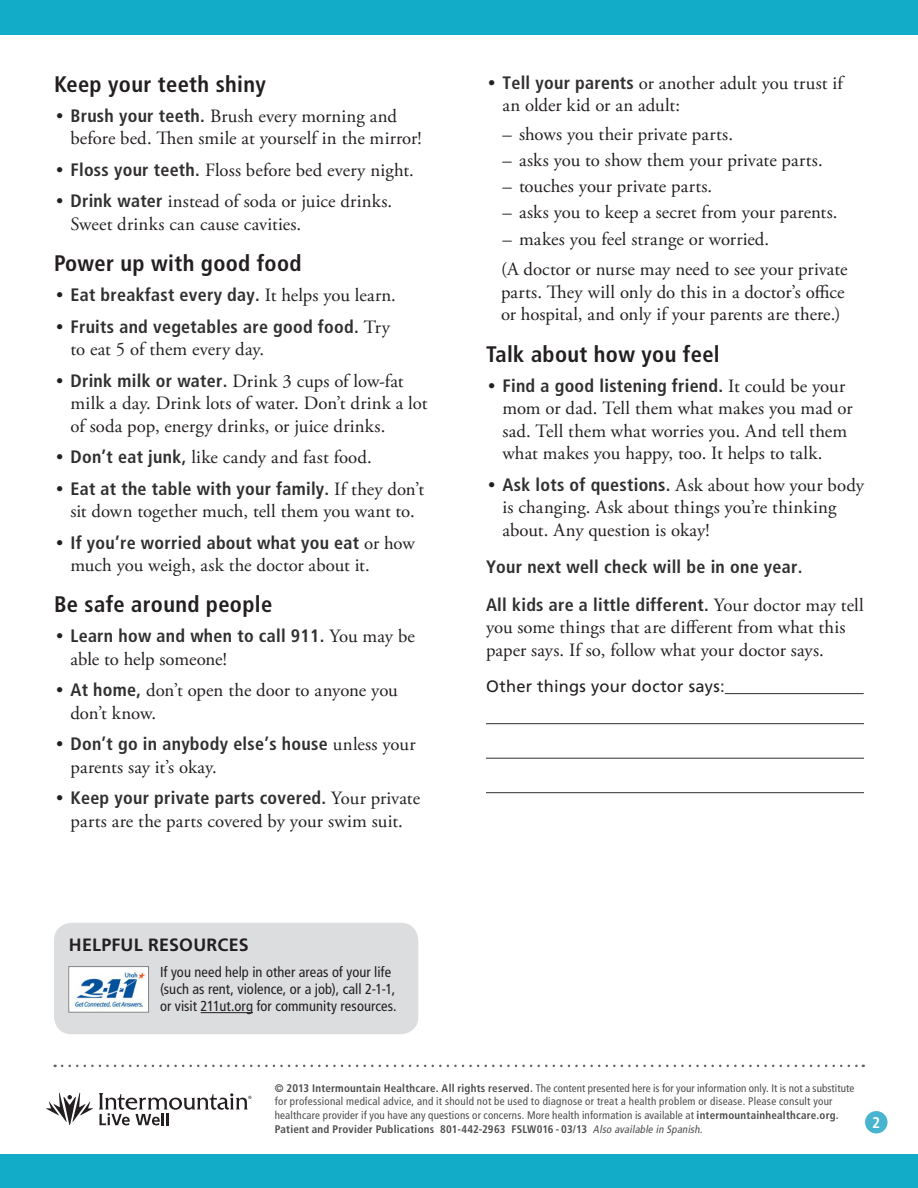
<style>
.page{position:relative;width:918px;height:1188px;background:#fff}
.page>*{position:absolute;margin:0;border:0;box-sizing:border-box;transform-origin:0 0}
.Level_1{font:700 condensed 22.5px "Frutiger LT Std";letter-spacing:.015em;color:#231f20}
.Main{font:18.75px/22.5px "Adobe Garamond Pro";letter-spacing:.005em;color:#231f20}
.Main-2{font:700 condensed 18px "Frutiger LT Std";letter-spacing:.015em;color:#312f30}
.sentence_case_-_left{font:700 17.85px "Frutiger LT Std";letter-spacing:.01em;color:#231f20}
.Main-3{font:16.5px "Frutiger LT Std";letter-spacing:.015em;color:#231f20}
.t1{font:700 condensed 15.45px "Frutiger LT Std";color:#fff}
.sentence_case_-_left-2{font:condensed 14.55px/17.1px "Frutiger LT Std";letter-spacing:.005em;color:#231f20}
.t2{font:condensed 10.95px/13.8px "Frutiger LT Std";letter-spacing:.015em;color:#4b4c4d}
.t3{font:700 condensed 10.95px "Frutiger LT Std";letter-spacing:.02em;color:#4b4c4d}
.s1{font-family:"Frutiger LT Std";font-weight:700;font-stretch:condensed;font-size:18px;color:#312f30}
.s2{font-family:"Adobe Garamond Pro";font-weight:400;font-stretch:normal;font-size:18.75px;color:#231f20}
.s3{color:#312f30}
.s4{font-weight:700}
.s5{font-weight:400;font-style:italic;font-size:10.8px}
</style>
<div class="page">
<div style="left:0;top:0;width:918px;height:35px;background:#12acc9"></div>
<div style="left:0;top:1154px;width:918px;height:34px;background:#12acc9"></div>
<div style="left:865px;top:1111px;width:23px;height:22px;background:#47b5cf;border-radius:50%"></div>
<hr style="left:725px;top:693px;width:139px;height:1px;background:#312f30">
<hr style="left:486px;top:723px;width:378px;height:1px;background:#312f30">
<hr style="left:486px;top:758px;width:378px;height:1px;background:#312f30">
<hr style="left:486px;top:792px;width:378px;height:1px;background:#312f30">
<svg style="left:62px;top:1065px;width:802px;height:2px"></svg>
<svg style="left:46px;top:1093px;width:47px;height:32px"></svg>
<svg style="left:99px;top:1093px;width:152px;height:32px"></svg>
<div style="left:54px;top:923px;width:364px;height:111px;background:#dcdddf;border-radius:18px"></div>
<img style="left:71px;top:968px;width:76px;height:42px">
<div style="left:69px;top:966px;width:80px;height:46px;border:1px solid #808285"></div>
<hr style="left:201px;top:1012px;width:52px;height:1px;background:#231f20">
<p class="Level_1" style="left:54px;top:71px;width:213px">Keep your teeth shiny</p>
<p class="Main" style="left:70px;top:105px;width:353px;text-indent:-14px">• <span class="s1">Brush your teeth.</span> Brush every morning and before bed. Then smile at yourself in the mirror!</p>
<p class="Main" style="left:56px;top:159px;width:359px">• <span class="s1">Floss your teeth.</span> Floss before bed every night.</p>
<p class="Main" style="left:70px;top:191px;width:323px;text-indent:-14px">• <span class="s1">Drink water</span> instead of soda or juice drinks.<br>Sweet drinks can cause cavities.</p>
<p class="Level_1" style="left:54px;top:250px;width:249px">Power up with good food</p>
<p class="Main-2" style="left:56px;top:284px;width:341px"><span class="s2">•</span> Eat breakfast every day. <span class="s2">It helps you learn.</span></p>
<p class="Main-2" style="left:56px;top:316px;width:335px"><span class="s2">•</span> Fruits and vegetables are good food. <span class="s2">Try</span></p>
<p class="Main" style="left:70px;top:339px;width:195px">to eat 5 of them every day.</p>
<p class="Main" style="left:70px;top:370px;width:358px;text-indent:-14px">• <span class="s1">Drink milk or water.</span> Drink 3 cups of low-fat milk a day. Drink lots of water. Don’t drink a lot of soda pop, energy drinks, or juice drinks.</p>
<p class="Main" style="left:56px;top:447px;width:317px">• <span class="s1">Don’t eat junk,</span> like candy and fast food.</p>
<p class="Main-2" style="left:56px;top:478px;width:369px"><span class="s2">•</span> Eat at the table with your family. <span class="s2">If they don’t</span></p>
<p class="Main" style="left:70px;top:501px;width:346px">sit down together much, tell them you want to.</p>
<p class="Main-2" style="left:56px;top:532px;width:360px"><span class="s2">•</span> If you’re worried about what you eat <span class="s2">or how</span></p>
<p class="Main" style="left:70px;top:555px;width:301px">much you weigh, ask the doctor about it.</p>
<p class="Level_1" style="left:54px;top:591px;width:220px">Be safe around people</p>
<p class="Main-2" style="left:56px;top:625px;width:360px"><span class="s2">•</span> Learn how and when to call 911. <span class="s2">You may be</span></p>
<p class="Main" style="left:70px;top:648px;width:158px">able to help someone!</p>
<p class="Main" style="left:70px;top:680px;width:329px;text-indent:-14px">• <span class="s1">At home,</span> don’t open the door to anyone you don’t know.</p>
<p class="Main-2" style="left:56px;top:733px;width:361px"><span class="s2">•</span> Don’t go in anybody else’s house <span class="s2">unless your</span></p>
<p class="Main" style="left:70px;top:756px;width:148px">parents say it’s okay.</p>
<p class="Main-2" style="left:56px;top:787px;width:365px"><span class="s2">•</span> Keep your private parts covered. <span class="s2">Your private</span></p>
<p class="Main" style="left:70px;top:810px;width:334px">parts are the parts covered by your swim suit.</p>
<p class="Main" style="left:502px;top:72px;width:342px;text-indent:-14px">• <span class="s1">Tell your parents</span> or another adult you trust if an older kid or an adult:</p>
<p class="Main" style="left:502px;top:123px;width:232px">– shows you their private parts.</p>
<p class="Main" style="left:502px;top:149px;width:322px">– asks you to show them your private parts.</p>
<p class="Main" style="left:502px;top:176px;width:211px">– touches your private parts.</p>
<p class="Main" style="left:502px;top:202px;width:336px">– asks you to keep a secret from your parents.</p>
<p class="Main" style="left:502px;top:228px;width:268px">– makes you feel strange or worried.</p>
<p class="Main" style="left:501px;top:259px;width:348px">(A doctor or nurse may need to see your private parts. They will only do this in a doctor’s office or hospital, and only if your parents are there.)</p>
<p class="Level_1" style="left:486px;top:341px;width:235px">Talk about how you feel</p>
<p class="Main-2" style="left:488px;top:375px;width:359px"><span class="s2">•</span> Find a good listening friend. <span class="s2">It could be your</span></p>
<p class="Main" style="left:502px;top:398px;width:352px">mom or dad. Tell them what makes you mad or sad. Tell them what worries you. And tell them what makes you happy, too. It helps to talk.</p>
<p class="Main" style="left:502px;top:474px;width:363px;text-indent:-14px">• <span class="s1">Ask lots of questions.</span> Ask about how your body is changing. Ask about things you’re thinking about. Any question is okay!</p>
<p class="Main-2" style="left:486px;top:556px;width:318px">Your next well check will be in one year.</p>
<p class="Main-2" style="left:486px;top:594px;width:379px">All kids are a little different. <span class="s2">Your doctor may tell</span></p>
<p class="Main" style="left:486px;top:617px;width:361px">you some things that are different from what this paper says. If so, follow what your doctor says.</p>
<p class="Main-3" style="left:486px;top:676px;width:240px">Other things your doctor says<span class="s3">:</span></p>
<p class="sentence_case_-_left" style="left:69px;top:934px;width:181px">HELPFUL RESOURCES</p>
<p class="sentence_case_-_left-2" style="left:160px;top:964px;width:238px">If you need help in other areas of your life (such as rent, violence, or a job), call 2-1-1, or visit 211ut.org for community resources.</p>
<p class="t2" style="left:275px;top:1081px;width:581px"><span class="s4">© 2013 Intermountain Healthcare. All rights reserved.</span> The content presented here is for your information only. It is not a substitute for professional medical advice, and it should not be used to diagnose or treat a health problem or disease. Please consult your healthcare provider if you have any questions or concerns. More health information is available at <span class="s4">intermountainhealthcare.org.</span></p>
<p class="t3" style="left:275px;top:1123px;width:431px">Patient and Provider Publications 801-442-2963 FSLW016 - 03/13 <span class="s5">Also available in Spanish.</span></p>
<p class="t1" style="left:872px;top:1113px;width:10px">2</p>
</div>
